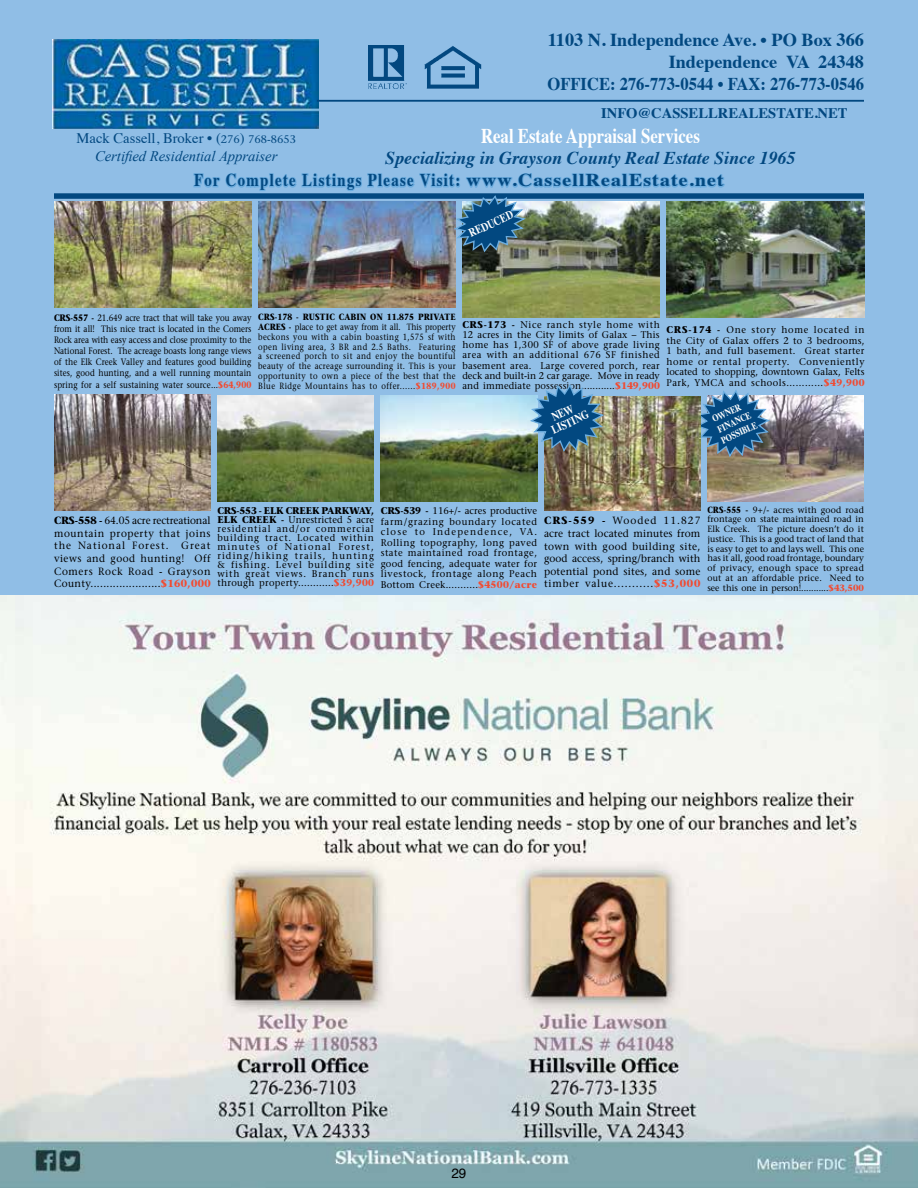
<style>
.page{position:relative;width:918px;height:1188px;background:#fff}
.page>*{position:absolute;margin:0;border:0;box-sizing:border-box;transform-origin:0 0}
.t1{font:700 21px "Times";color:#fff;scale:.8 1}
.t2{font:700 18.3px/21.9px "Times";color:#024880;text-align:right}
.t3{font:700 18px "Times";letter-spacing:.09em;color:#024880;scale:.82 1}
.t4{font:italic 700 18px "Times";color:#024880}
.t5{font:700 18px "Times";color:#024880;scale:.92 1}
.t6{font:14.55px "Times";color:#024880}
.t7{font:italic 14.55px "Times New Roman";color:#024880}
.t8{font:700 14.55px "Times";color:#024880}
.t9{font:13.5px "Helvetica";color:#000}
.t10{font:700 12px/11.6px "Times";color:#fff;text-align:center;scale:.8 1}
.t11{font:10.5px/12.6px "Stone Serif";letter-spacing:.045em;color:#000;text-align:justify;scale:.95 1}
.t12{font:10.5px/12.6px "Stone Serif";letter-spacing:.045em;color:#000;text-align:justify;scale:.96 1}
.t13{font:700 9.9px/11.6px "Times";color:#fff;scale:.8 1}
.t14{font:9.75px/9px "Stone Serif";letter-spacing:.03em;color:#000;text-align:justify;scale:.95 1}
.t15{font:9.75px/10.5px "Stone Serif";letter-spacing:.03em;color:#000;text-align:justify;scale:.96 1}
.t16{font:9.3px/11.1px "Stone Serif";letter-spacing:.015em;color:#000;text-align:justify;scale:.85 1}
.t17{font:9px/9.8px "Stone Serif";letter-spacing:.05em;color:#000;text-align:justify;scale:.85 1}
.t18{font:9px/9.8px "Stone Serif";letter-spacing:.05em;color:#000;text-align:justify;scale:.96 1}
.s1{font-family:"Stone Serif";font-size:10.95px}
.s2{font-weight:700}
.s3{font-weight:700;color:#f04b32}
</style>
<div class="page">
<div style="left:0;top:0;width:918px;height:600px;background:#90bee6"></div>
<img style="left:381px;top:396px;width:156px;height:106px">
<img style="left:52px;top:39px;width:267px;height:89px">
<div style="left:54px;top:193px;width:810px;height:6px;background:#024880"></div>
<img style="left:369px;top:45px;width:38px;height:44px">
<img style="left:425px;top:46px;width:57px;height:43px">
<hr style="left:317px;top:100px;width:547px;height:2px;background:#024880">
<img style="left:217px;top:396px;width:157px;height:106px">
<img style="left:667px;top:202px;width:197px;height:116px">
<img style="left:462px;top:254px;width:198px;height:64px">
<img style="left:707px;top:396px;width:157px;height:106px">
<svg style="left:694px;top:390px;width:78px;height:69px;background:#497498"></svg>
<img style="left:258px;top:254px;width:198px;height:54px">
<img style="left:54px;top:202px;width:197px;height:106px">
<img style="left:54px;top:395px;width:157px;height:115px">
<img style="left:192px;top:173px;width:534px;height:81px">
<img style="left:544px;top:397px;width:157px;height:113px">
<img style="left:528px;top:384px;width:78px;height:69px">
<img style="left:0;top:596px;width:918px;height:592px">
<h2 class="t2" style="left:548px;top:27px;width:318px">1103 N. Independence Ave. • PO Box 366<br>Independence VA 24348</h2>
<h3 class="t5" style="left:548px;top:67px;width:345px">OFFICE: 276-773-0544 • FAX: 276-773-0546</h3>
<h3 class="t8" style="left:601px;top:99px;width:248px">INFO@CASSELLREALESTATE.NET</h3>
<h1 class="t1" style="left:481px;top:116px;width:275px">Real Estate Appraisal Services</h1>
<h3 class="t6" style="left:77px;top:125px;width:221px">Mack Cassell, Broker • (<span class="s1">276</span>) <span class="s1">768-8653</span></h3>
<h3 class="t7" style="left:95px;top:146px;width:184px">Certified Residential Appraiser</h3>
<h3 class="t4" style="left:385px;top:141px;width:412px">Specializing in Grayson County Real Estate Since 1965</h3>
<h3 class="t3" style="left:194px;top:163px;width:647px">For Complete Listings Please Visit: www.CassellRealEstate.net</h3>
<p class="t10" style="left:467px;top:227px;width:61px;rotate:-25deg">REDUCED</p>
<p class="t16" style="left:54px;top:312px;width:234px"><span class="s2">CRS-557 -</span> 21.649 acre tract that will take you away from it all! This nice tract is located in the Comers Rock area with easy access and close proximity to the National Forest. The acreage boasts long range views of the Elk Creek Valley and features good building sites, good hunting, and a well running mountain spring for a self sustaining water source...<span class="s3">$64,900</span></p>
<p class="t17" style="left:258px;top:312px;width:234px"><span class="s2">CRS-178 - RUSTIC CABIN ON 11.875 PRIVATE ACRES -</span> place to get away from it all. This property beckons you with a cabin boasting 1,575 sf with open living area, 3 BR and 2.5 Baths. Featuring a screened porch to sit and enjoy the bountiful beauty of the acreage surrounding it. This is your opportunity to own a piece of the best that the Blue Ridge Mountains has to offer......<span class="s3">$189,900</span></p>
<p class="t14" style="left:462px;top:320px;width:209px;line-height:10.1px"><span class="s2">CRS-173 -</span> Nice ranch style home with 12 acres in the City limits of Galax – This home has 1,300 SF of above grade living area with an additional 676 SF finished basement area. Large covered porch, rear deck and built-in 2 car garage. Move in ready and immediate possession............<span class="s3">$149,900</span></p>
<p class="t14" style="left:667px;top:325px;width:210px;line-height:10.5px"><span class="s2">CRS-174 -</span> One story home located in the City of Galax offers 2 to 3 bedrooms, 1 bath, and full basement. Great starter home or rental property. Conveniently located to shopping, downtown Galax, Felts Park, YMCA and schools............<span class="s3">$49,900</span></p>
<p class="t10" style="left:544px;top:414px;width:52px;rotate:-25deg">NEW<br>LISTING</p>
<p class="t13" style="left:709px;top:414px;width:50px;rotate:-25deg">OWNER<br>FINANCE<br>POSSIBLE</p>
<p class="t18" style="left:707px;top:505px;width:165px"><span class="s2">CRS-555 -</span> 9+/- acres with good road frontage on state maintained road in Elk Creek. The picture doesn’t do it justice. This is a good tract of land that is easy to get to and lays well. This one has it all, good road frontage, boundary of privacy, enough space to spread out at an affordable price. Need to see this one in person!...........<span class="s3">$43,500</span></p>
<p class="t15" style="left:381px;top:505px;width:164px"><span class="s2">CRS-539 -</span> 116+/- acres productive farm/grazing boundary located close to Independence, VA.<br>Rolling topography, long paved state maintained road frontage, good fencing, adequate water for livestock, frontage along Peach Bottom Creek...........<span class="s3">$4500/acre</span></p>
<p class="t14" style="left:217px;top:506px;width:166px"><span class="s2">CRS-553 - ELK CREEK PARKWAY, ELK CREEK -</span> Unrestricted 5 acre residential and/or commercial building tract. Located within minutes of National Forest, riding/hiking trails, hunting &amp; fishing. Level building site with great views. Branch runs through property............<span class="s3">$39,900</span></p>
<p class="t11" style="left:54px;top:514px;width:166px"><span class="s2">CRS-558 -</span> 64.05 acre rectreational mountain property that joins the National Forest. Great views and good hunting! Off Comers Rock Road - Grayson County......................<span class="s3">$160,000</span></p>
<p class="t12" style="left:544px;top:514px;width:165px"><span class="s2">CRS-559 -</span> Wooded 11.827 acre tract located minutes from town with good building site, good access, spring/branch with potential pond sites, and some timber value...........<span class="s3">$53,000</span></p>
<h3 class="t9" style="left:451px;top:1163px;width:17px">29</h3>
</div>
